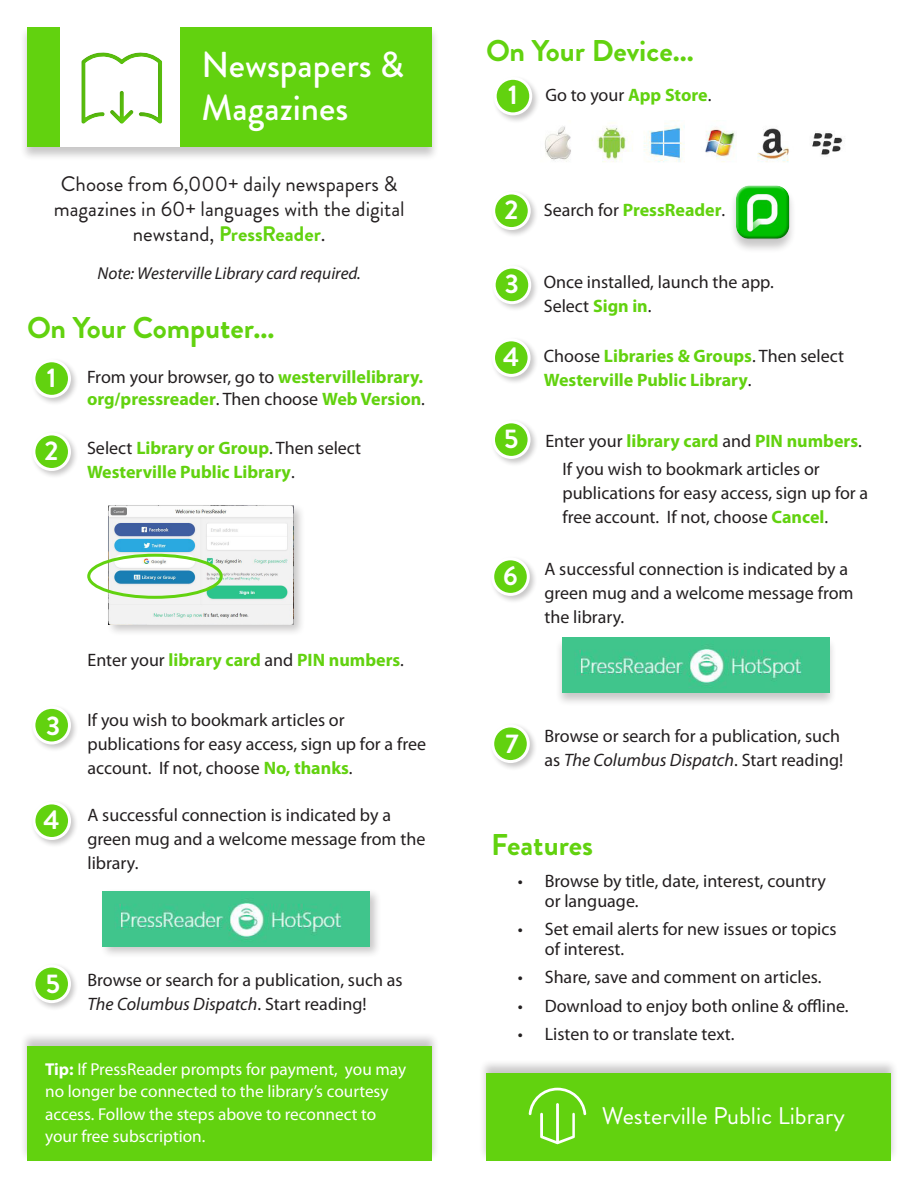
<style>
.page{position:relative;width:918px;height:1188px;background:#fff}
.page>*{position:absolute;margin:0;border:0;box-sizing:border-box;transform-origin:0 0}
.t1{font:500 36px/43.2px "Brandon Grotesque";color:#fff}
.t2{font:700 30px "Brandon Grotesque";color:#62d20f}
.t3{font:700 27px "Brandon Grotesque";color:#fff}
.t4{font:24px "Brandon Grotesque";color:#fff}
.t5{font:21px/25.2px "Brandon Grotesque";color:#231f20;text-align:center}
.t6{font:18px/24px "Myriad Pro";color:#231f20}
.t7{font:700 18px/24px "Myriad Pro";color:#62d20f}
.t8{font:17.25px/22.5px "Myriad Pro";color:#fff}
.t9{font:italic 17.25px "Myriad Pro";color:#231f20}
.s1{font-weight:700;color:#62d20f}
.s2{font-weight:400;color:#231f20}
.s3{font-style:italic}
.s4{font-weight:700}
</style>
<div class="page">
<div style="left:490px;top:337px;width:49px;height:48px;background:#231f20;opacity:.25"></div>
<div style="left:494px;top:340px;width:35px;height:35px;background:#62d20f;border-radius:50%"></div>
<div style="left:492px;top:338px;width:39px;height:39px;border:3px solid #fff;border-radius:50%"></div>
<div style="left:490px;top:419px;width:49px;height:48px;background:#231f20;opacity:.25"></div>
<div style="left:494px;top:422px;width:35px;height:35px;background:#62d20f;border-radius:50%"></div>
<div style="left:492px;top:420px;width:39px;height:39px;border:3px solid #fff;border-radius:50%"></div>
<div style="left:489px;top:723px;width:49px;height:48px;background:#231f20;opacity:.25"></div>
<div style="left:493px;top:726px;width:35px;height:36px;background:#62d20f;border-radius:50%"></div>
<div style="left:491px;top:724px;width:39px;height:39px;border:3px solid #fff;border-radius:50%"></div>
<div style="left:478px;top:1059px;width:421px;height:103px;background:#231f20;opacity:.25"></div>
<div style="left:486px;top:1073px;width:405px;height:88px;background:#62d20f"></div>
<svg style="left:529px;top:1088px;width:57px;height:56px"></svg>
<div style="left:489px;top:556px;width:49px;height:48px;background:#231f20;opacity:.25"></div>
<div style="left:493px;top:559px;width:35px;height:35px;background:#62d20f;border-radius:50%"></div>
<div style="left:491px;top:557px;width:39px;height:39px;border:3px solid #fff;border-radius:50%"></div>
<div style="left:555px;top:637px;width:282px;height:70px;background:#231f20;opacity:.25"></div>
<img style="left:562px;top:637px;width:267px;height:56px">
<div style="left:491px;top:264px;width:48px;height:48px;background:#231f20;opacity:.25"></div>
<div style="left:494px;top:267px;width:36px;height:36px;background:#62d20f;border-radius:50%"></div>
<div style="left:493px;top:266px;width:38px;height:38px;border:3px solid #fff;border-radius:50%"></div>
<div style="left:728px;top:184px;width:69px;height:69px;background:#231f20;opacity:.25"></div>
<div style="left:735px;top:185px;width:56px;height:49px;background:#fff;opacity:.75"></div>
<div style="left:735px;top:189px;width:57px;height:53px;background:#231f20;opacity:.4"></div>
<div style="left:492px;top:75px;width:48px;height:48px;background:#231f20;opacity:.25"></div>
<div style="left:495px;top:78px;width:36px;height:36px;background:#62d20f;border-radius:50%"></div>
<div style="left:494px;top:77px;width:38px;height:38px;border:3px solid #fff;border-radius:50%"></div>
<div style="left:490px;top:190px;width:49px;height:48px;background:#231f20;opacity:.25"></div>
<div style="left:494px;top:193px;width:35px;height:36px;background:#62d20f;border-radius:50%"></div>
<div style="left:492px;top:191px;width:39px;height:39px;border:3px solid #fff;border-radius:50%"></div>
<img style="left:545px;top:120px;width:298px;height:42px">
<div style="left:19px;top:1032px;width:421px;height:130px;background:#231f20;opacity:.25"></div>
<div style="left:27px;top:1047px;width:405px;height:114px;background:#62d20f"></div>
<div style="left:31px;top:358px;width:48px;height:48px;background:#231f20;opacity:.25"></div>
<div style="left:34px;top:361px;width:35px;height:35px;background:#62d20f;border-radius:50%"></div>
<div style="left:32px;top:359px;width:39px;height:39px;border:3px solid #fff;border-radius:50%"></div>
<div style="left:19px;top:26px;width:420px;height:135px;background:#231f20;opacity:.25"></div>
<div style="left:27px;top:27px;width:404px;height:120px;background:#62d20f"></div>
<div style="left:60px;top:27px;width:120px;height:120px;background:#fff"></div>
<div style="left:31px;top:431px;width:48px;height:48px;background:#231f20;opacity:.25"></div>
<div style="left:34px;top:434px;width:35px;height:36px;background:#62d20f;border-radius:50%"></div>
<div style="left:32px;top:432px;width:39px;height:39px;border:3px solid #fff;border-radius:50%"></div>
<div style="left:31px;top:704px;width:48px;height:49px;background:#231f20;opacity:.25"></div>
<div style="left:34px;top:707px;width:35px;height:36px;background:#62d20f;border-radius:50%"></div>
<div style="left:32px;top:706px;width:39px;height:38px;border:3px solid #fff;border-radius:50%"></div>
<div style="left:81px;top:50px;width:81px;height:75px;background:#231f20;opacity:.25"></div>
<div style="left:106px;top:503px;width:200px;height:134px;background:#231f20;opacity:.25"></div>
<img style="left:109px;top:506px;width:184px;height:118px">
<div style="left:87px;top:554px;width:136px;height:45px;border:3px solid #62d20f;border-radius:50%"></div>
<div style="left:100px;top:888px;width:282px;height:71px;background:#231f20;opacity:.25"></div>
<img style="left:103px;top:891px;width:267px;height:55px">
<div style="left:31px;top:800px;width:48px;height:48px;background:#231f20;opacity:.25"></div>
<div style="left:34px;top:803px;width:36px;height:35px;background:#62d20f;border-radius:50%"></div>
<div style="left:32px;top:801px;width:39px;height:39px;border:3px solid #fff;border-radius:50%"></div>
<div style="left:31px;top:963px;width:48px;height:48px;background:#231f20;opacity:.25"></div>
<div style="left:34px;top:966px;width:35px;height:36px;background:#62d20f;border-radius:50%"></div>
<div style="left:32px;top:965px;width:39px;height:38px;border:3px solid #fff;border-radius:50%"></div>
<p class="t1" style="left:202px;top:43px;width:204px">Newspapers &amp;<br>Magazines</p>
<p class="t5" style="left:54px;top:171px;width:352px">Choose from 6,000+ daily newspapers &amp; magazines in 60+ languages with the digital newstand, <span class="s1">PressReader</span>.</p>
<p class="t9" style="left:97px;top:263px;width:265px">Note: Westerville Library card required.</p>
<p class="t2" style="left:27px;top:306px;width:249px">On Your Computer...</p>
<p class="t3" style="left:47px;top:359px;width:11px">1</p>
<p class="t3" style="left:45px;top:432px;width:15px">2</p>
<p class="t7" style="left:87px;top:366px;width:340px;line-height:21.6px"><span class="s2">From your browser, go to</span> westervillelibrary. org/pressreader<span class="s2">. Then choose</span> Web Version<span class="s2">.</span></p>
<p class="t7" style="left:87px;top:435px;width:276px"><span class="s2">Select</span> Library or Group<span class="s2">. Then select<br></span>Westerville Public Library<span class="s2">.</span></p>
<p class="t3" style="left:46px;top:707px;width:16px">3</p>
<p class="t3" style="left:44px;top:801px;width:18px">4</p>
<p class="t7" style="left:87px;top:648px;width:318px"><span class="s2">Enter your</span> library card <span class="s2">and</span> PIN numbers<span class="s2">.</span></p>
<p class="t6" style="left:87px;top:708px;width:340px">If you wish to bookmark articles or publications for easy access, sign up for a free account. If not, choose <span class="s1">No, thanks</span>.</p>
<p class="t6" style="left:87px;top:803px;width:339px">A successful connection is indicated by a green mug and a welcome message from the library.</p>
<p class="t3" style="left:46px;top:965px;width:16px">5</p>
<p class="t6" style="left:87px;top:968px;width:317px">Browse or search for a publication, such as<br><span class="s3">The Columbus Dispatch</span>. Start reading!</p>
<p class="t8" style="left:45px;top:1057px;width:363px"><span class="s4">Tip:</span> If PressReader prompts for payment, you may no longer be connected to the library’s courtesy access. Follow the steps above to reconnect to your free subscription.</p>
<p class="t2" style="left:486px;top:30px;width:209px">On Your Device...</p>
<p class="t3" style="left:508px;top:76px;width:11px">1</p>
<p class="t6" style="left:545px;top:83px;width:168px">Go to your <span class="s1">App Store</span>.</p>
<p class="t3" style="left:504px;top:191px;width:15px">2</p>
<p class="t7" style="left:544px;top:197px;width:183px"><span class="s2">Search for</span> PressReader<span class="s2">.</span></p>
<p class="t3" style="left:505px;top:265px;width:16px">3</p>
<p class="t6" style="left:544px;top:270px;width:232px">Once installed, launch the app.<br>Select <span class="s1">Sign in</span>.</p>
<p class="t3" style="left:503px;top:338px;width:18px">4</p>
<p class="t7" style="left:544px;top:343px;width:302px"><span class="s2">Choose</span> Libraries &amp; Groups<span class="s2">. Then select<br></span>Westerville Public Library<span class="s2">.</span></p>
<p class="t3" style="left:504px;top:420px;width:16px">5</p>
<p class="t7" style="left:545px;top:428px;width:318px"><span class="s2">Enter your</span> library card <span class="s2">and</span> PIN numbers<span class="s2">.</span></p>
<p class="t6" style="left:562px;top:457px;width:307px">If you wish to bookmark articles or publications for easy access, sign up for a free account. If not, choose <span class="s1">Cancel</span>.</p>
<p class="t3" style="left:503px;top:557px;width:16px">6</p>
<p class="t6" style="left:544px;top:557px;width:311px">A successful connection is indicated by a green mug and a welcome message from the library.</p>
<p class="t3" style="left:505px;top:725px;width:15px">7</p>
<p class="t6" style="left:544px;top:724px;width:300px">Browse or search for a publication, such as <span class="s3">The Columbus Dispatch</span>. Start reading!</p>
<p class="t2" style="left:491px;top:824px;width:103px">Features</p>
<p class="t6" style="left:545px;top:871px;width:283px;line-height:19.5px;text-indent:-27px">• Browse by title, date, interest, country or language.</p>
<p class="t6" style="left:545px;top:919px;width:293px;line-height:19.5px;text-indent:-27px">• Set email alerts for new issues or topics of interest.</p>
<p class="t6" style="left:518px;top:965px;width:305px">• Share, save and comment on articles.</p>
<p class="t6" style="left:518px;top:993px;width:332px">• Download to enjoy both online &amp; offline.</p>
<p class="t6" style="left:518px;top:1022px;width:218px">• Listen to or translate text.</p>
<p class="t4" style="left:602px;top:1099px;width:245px">Westerville Public Library</p>
</div>
